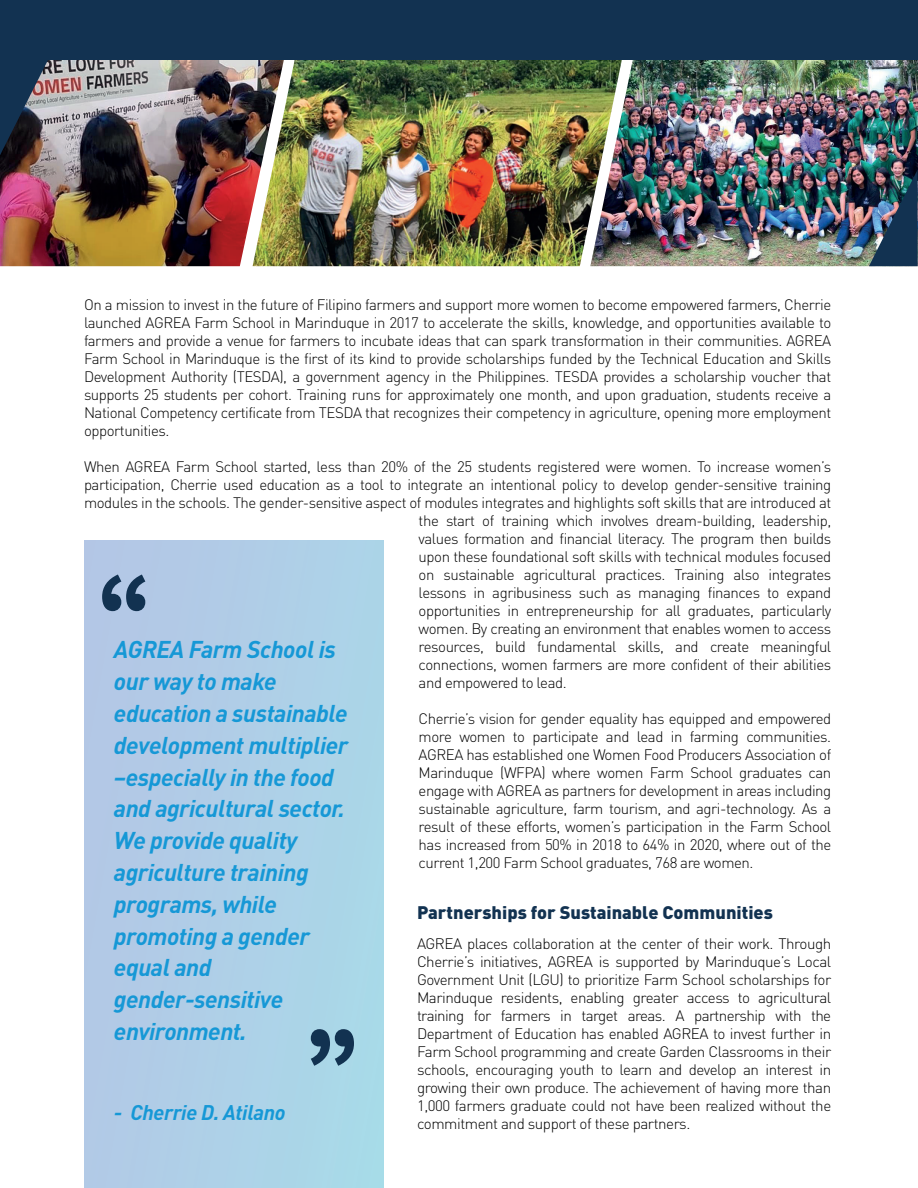
<style>
.page{position:relative;width:918px;height:1188px;background:#fff}
.page>*{position:absolute;margin:0;border:0;box-sizing:border-box;transform-origin:0 0}
.t1{font:italic 700 24px/31.8px "DIN Pro";letter-spacing:-.02em;color:#1698d6}
.t2{font:italic 700 21px "DIN Pro";letter-spacing:-.02em;color:#1698d6}
.t3{font:900 18px "DIN Pro";color:#123251}
.t4{font:300 15px/18px "DIN Pro";letter-spacing:-.03em;color:#000001;text-align:justify}
</style>
<div class="page">
<div style="left:84px;top:541px;width:300px;height:647px;background:#afcfe7"></div>
<img style="left:0;top:60px;width:253px;height:206px">
<img style="left:253px;top:60px;width:337px;height:206px">
<img style="left:590px;top:60px;width:328px;height:206px">
<svg style="left:0;top:60px;width:49px;height:95px;background:#3b4555"></svg>
<img style="left:869px;top:169px;width:49px;height:97px">
<div style="left:0;top:0;width:918px;height:60px;background:#123251"></div>
<svg style="left:311px;top:1029px;width:43px;height:37px"></svg>
<svg style="left:102px;top:575px;width:43px;height:36px"></svg>
<p class="t4" style="left:84px;top:294px;width:749px">On a mission to invest in the future of Filipino farmers and support more women to become empowered farmers, Cherrie launched AGREA Farm School in Marinduque in 2017 to accelerate the skills, knowledge, and opportunities available to farmers and provide a venue for farmers to incubate ideas that can spark transformation in their communities. AGREA Farm School in Marinduque is the first of its kind to provide scholarships funded by the Technical Education and Skills Development Authority (TESDA), a government agency in the Philippines. TESDA provides a scholarship voucher that supports 25 students per cohort. Training runs for approximately one month, and upon graduation, students receive a National Competency certificate from TESDA that recognizes their competency in agriculture, opening more employment opportunities.</p>
<p class="t4" style="left:84px;top:456px;width:749px">When AGREA Farm School started, less than 20% of the 25 students registered were women. To increase women’s</p>
<p class="t4" style="left:84px;top:474px;width:749px">participation, Cherrie used education as a tool to integrate an intentional policy to develop gender-sensitive training</p>
<p class="t4" style="left:84px;top:492px;width:749px">modules in the schools. The gender-sensitive aspect of modules integrates and highlights soft skills that are introduced at</p>
<p class="t4" style="left:419px;top:510px;width:414px">the start of training which involves dream-building, leadership,</p>
<p class="t4" style="left:419px;top:528px;width:414px">values formation and financial literacy. The program then builds</p>
<p class="t4" style="left:419px;top:546px;width:414px">upon these foundational soft skills with technical modules focused</p>
<p class="t4" style="left:419px;top:564px;width:414px">on sustainable agricultural practices. Training also integrates</p>
<p class="t4" style="left:419px;top:582px;width:414px">lessons in agribusiness such as managing finances to expand</p>
<p class="t4" style="left:419px;top:600px;width:414px">opportunities in entrepreneurship for all graduates, particularly</p>
<p class="t4" style="left:419px;top:618px;width:414px">women. By creating an environment that enables women to access</p>
<p class="t4" style="left:419px;top:636px;width:414px">resources, build fundamental skills, and create meaningful</p>
<p class="t4" style="left:419px;top:654px;width:414px">connections, women farmers are more confident of their abilities</p>
<p class="t4" style="left:419px;top:672px;width:150px">and empowered to lead.</p>
<p class="t4" style="left:419px;top:708px;width:414px">Cherrie’s vision for gender equality has equipped and empowered more women to participate and lead in farming communities.<br>AGREA has established one Women Food Producers Association of Marinduque (WFPA) where women Farm School graduates can engage with AGREA as partners for development in areas including sustainable agriculture, farm tourism, and agri-technology. As a result of these efforts, women’s participation in the Farm School has increased from 50% in 2018 to 64% in 2020, where out of the current 1,200 Farm School graduates, 768 are women.</p>
<p class="t3" style="left:417px;top:897px;width:357px">Partnerships for Sustainable Communities</p>
<p class="t1" style="left:114px;top:631px;width:236px">AGREA Farm School is our way to make education a sustainable development multiplier –especially in the food and agricultural sector.<br>We provide quality agriculture training programs, while promoting a gender equal and gender-sensitive environment.</p>
<p class="t4" style="left:417px;top:933px;width:416px">AGREA places collaboration at the center of their work. Through Cherrie’s initiatives, AGREA is supported by Marinduque’s Local Government Unit (LGU) to prioritize Farm School scholarships for Marinduque residents, enabling greater access to agricultural training for farmers in target areas. A partnership with the Department of Education has enabled AGREA to invest further in Farm School programming and create Garden Classrooms in their schools, encouraging youth to learn and develop an interest in growing their own produce. The achievement of having more than 1,000 farmers graduate could not have been realized without the commitment and support of these partners.</p>
<h2 class="t2" style="left:114px;top:1095px;width:173px">- Cherrie D. Atilano</h2>
</div>
